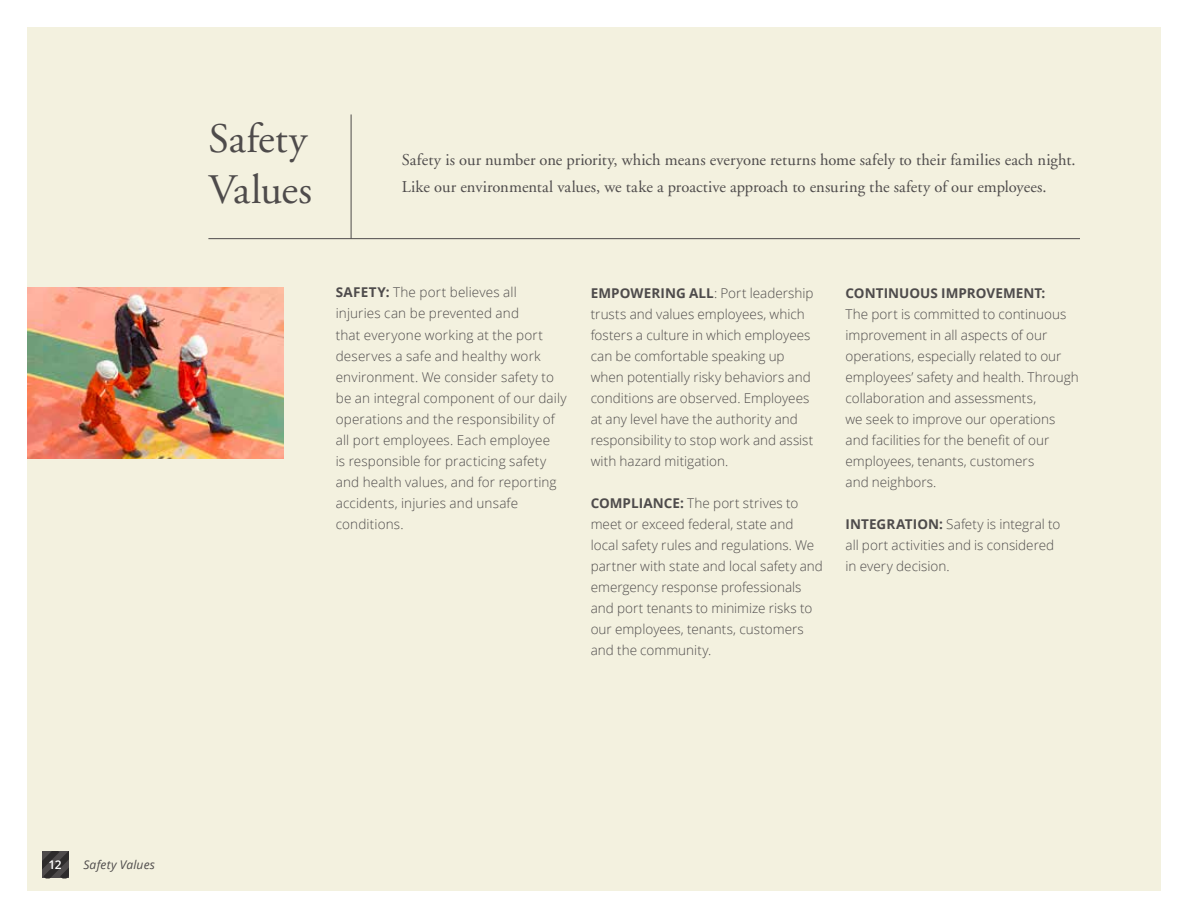
<style>
.page{position:relative;width:1188px;height:918px;background:#fff}
.page>*{position:absolute;margin:0;border:0;box-sizing:border-box;transform-origin:0 0}
.t1{font:42px/51px "Adobe Garamond";letter-spacing:-.005em;color:#4e4b4b}
.t2{font:16.5px/27px "Adobe Garamond";letter-spacing:.005em;color:#4e4b4b}
.t3{font:300 13.5px/21px "Open Sans";letter-spacing:.005em;color:#4e4b4b}
.t4{font:700 13.5px "Open Sans";color:#4e4b4b}
.t5{font:italic 12px "Open Sans";letter-spacing:.015em;color:#4e4b4b}
.t6{font:600 12px "Open Sans";color:#fff}
.s1{font-weight:700}
</style>
<div class="page">
<div style="left:27px;top:27px;width:1134px;height:864px;background:#f3f1df"></div>
<svg style="left:42px;top:852px;width:26px;height:26px"></svg>
<hr style="left:351px;top:114px;width:1px;height:125px;background:#4e4b4b">
<hr style="left:208px;top:238px;width:872px;height:1px;background:#4e4b4b">
<img style="left:27px;top:287px;width:256px;height:172px">
<h1 class="t1" style="left:208px;top:114px;width:105px">Safety<br>Values</h1>
<p class="t2" style="left:402px;top:147px;width:676px">Safety is our number one priority, which means everyone returns home safely to their families each night.<br>Like our environmental values, we take a proactive approach to ensuring the safety of our employees.</p>
<p class="t3" style="left:336px;top:282px;width:232px"><span class="s1">SAFETY:</span> The port believes all<br>injuries can be prevented and<br>that everyone working at the port deserves a safe and healthy work environment. We consider safety to be an integral component of our daily operations and the responsibility of all port employees. Each employee<br>is responsible for practicing safety and health values, and for reporting accidents, injuries and unsafe conditions.</p>
<p class="t3" style="left:591px;top:282px;width:224px"><span class="s1">EMPOWERING ALL</span>: Port leadership trusts and values employees, which fosters a culture in which employees can be comfortable speaking up when potentially risky behaviors and conditions are observed. Employees at any level have the authority and responsibility to stop work and assist with hazard mitigation.</p>
<p class="t3" style="left:591px;top:492px;width:234px"><span class="s1">COMPLIANCE:</span> The port strives to meet or exceed federal, state and local safety rules and regulations. We partner with state and local safety and emergency response professionals and port tenants to minimize risks to our employees, tenants, customers and the community.</p>
<p class="t4" style="left:846px;top:283px;width:201px">CONTINUOUS IMPROVEMENT:</p>
<p class="t3" style="left:846px;top:303px;width:235px">The port is committed to continuous improvement in all aspects of our operations, especially related to our employees’ safety and health. Through collaboration and assessments,<br>we seek to improve our operations and facilities for the benefit of our employees, tenants, customers<br>and neighbors.</p>
<p class="t3" style="left:846px;top:513px;width:216px"><span class="s1">INTEGRATION:</span> Safety is integral to all port activities and is considered in every decision.</p>
<p class="t6" style="left:49px;top:856px;width:15px">12</p>
<p class="t5" style="left:83px;top:856px;width:73px">Safety Values</p>
</div>
